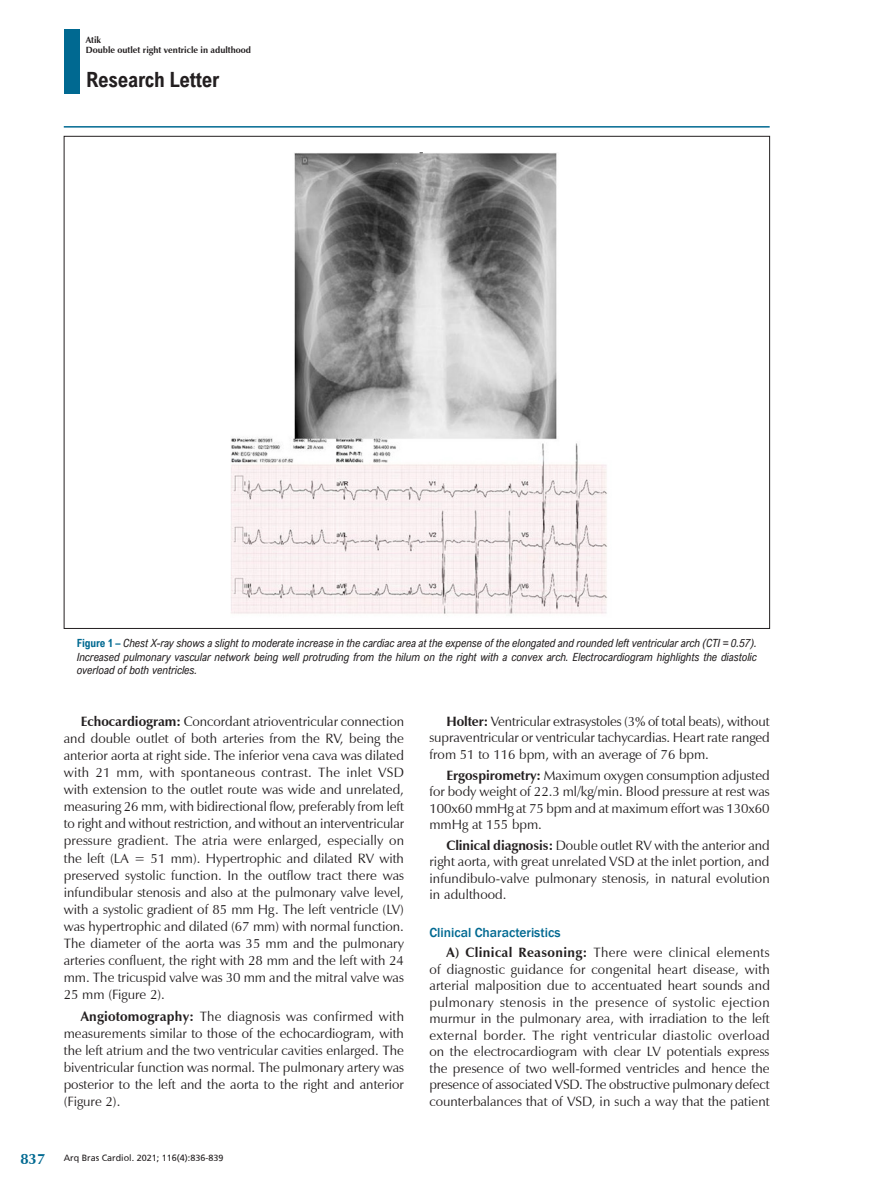
<style>
.page{position:relative;width:893px;height:1191px;background:#fff}
.page>*{position:absolute;margin:0;border:0;box-sizing:border-box;transform-origin:0 0}
.t1{font:700 21px "Arial Nova Cond";letter-spacing:-.01em;color:#231f20}
.t2{font:700 15px "Zapf Humanist 601 BT";color:#006991}
._01-TEXTO_BASICO{font:13.5px/17.1px "Zapf Humanist 601 BT";color:#231f20;text-align:justify}
._03_-_SUBTITULO_PRIN{font:500 13.5px "Franklin Gothic";color:#006991}
._05_LEGENDA_TABELA{font:italic 11.25px/13.5px "Arial Nova Cond";letter-spacing:-.005em;color:#231f20;text-align:justify}
.t3{font:700 9px/10.8px "Zapf Humanist 601 BT";color:#231f20}
.t4{font:9px "Frutiger";color:#231f20}
.s1{font-weight:700;font-style:normal;color:#006991}
.s2{font-weight:700}
</style>
<div class="page">
<hr style="left:64px;top:126px;width:706px;height:2px;background:#006991">
<div style="left:64px;top:29px;width:16px;height:65px;background:#006991"></div>
<img style="left:231px;top:152px;width:376px;height:462px">
<p class="t3" style="left:86px;top:34px;width:167px">Atik<br>Double outlet right ventricle in adulthood</p>
<h1 class="t1" style="left:86px;top:67px;width:135px">Research Letter</h1>
<p class="t2" style="left:20px;top:1149px;width:26px">837</p>
<p class="_05_LEGENDA_TABELA" style="left:77px;top:636px;width:682px"><span class="s1">Figure 1 –</span> Chest X-ray shows a slight to moderate increase in the cardiac area at the expense of the elongated and rounded left ventricular arch (CTI = 0.57).<br>Increased pulmonary vascular network being well protruding from the hilum on the right with a convex arch. Electrocardiogram highlights the diastolic overload of both ventricles.</p>
<p class="_01-TEXTO_BASICO" style="left:64px;top:712px;width:342px;text-indent:17px"><span class="s2">Echocardiogram:</span> Concordant atrioventricular connection and double outlet of both arteries from the RV, being the anterior aorta at right side. The inferior vena cava was dilated with 21 mm, with spontaneous contrast. The inlet VSD with extension to the outlet route was wide and unrelated, measuring 26 mm, with bidirectional flow, preferably from left to right and without restriction, and without an interventricular pressure gradient. The atria were enlarged, especially on the left (LA = 51 mm). Hypertrophic and dilated RV with preserved systolic function. In the outflow tract there was infundibular stenosis and also at the pulmonary valve level, with a systolic gradient of 85 mm Hg. The left ventricle (LV) was hypertrophic and dilated (67 mm) with normal function.<br>The diameter of the aorta was 35 mm and the pulmonary arteries confluent, the right with 28 mm and the left with 24 mm. The tricuspid valve was 30 mm and the mitral valve was 25 mm (Figure 2).</p>
<p class="_01-TEXTO_BASICO" style="left:64px;top:1007px;width:342px;text-indent:17px"><span class="s2">Angiotomography:</span> The diagnosis was confirmed with measurements similar to those of the echocardiogram, with the left atrium and the two ventricular cavities enlarged. The biventricular function was normal. The pulmonary artery was posterior to the left and the aorta to the right and anterior (Figure 2).</p>
<p class="t4" style="left:64px;top:1153px;width:161px">Arq Bras Cardiol. 2021; 116(4):836-839</p>
<p class="_01-TEXTO_BASICO" style="left:429px;top:713px;width:342px;line-height:16.5px;text-indent:17px"><span class="s2">Holter:</span> Ventricular extrasystoles (3% of total beats), without supraventricular or ventricular tachycardias. Heart rate ranged from 51 to 116 bpm, with an average of 76 bpm.</p>
<p class="_01-TEXTO_BASICO" style="left:429px;top:766px;width:342px;line-height:16.5px;text-indent:17px"><span class="s2">Ergospirometry:</span> Maximum oxygen consumption adjusted for body weight of 22.3 ml/kg/min. Blood pressure at rest was 100x60 mmHg at 75 bpm and at maximum effort was 130x60 mmHg at 155 bpm.</p>
<p class="_01-TEXTO_BASICO" style="left:429px;top:837px;width:342px;line-height:16.5px;text-indent:17px"><span class="s2">Clinical diagnosis:</span> Double outlet RV with the anterior and right aorta, with great unrelated VSD at the inlet portion, and infundibulo-valve pulmonary stenosis, in natural evolution in adulthood.</p>
<p class="_03_-_SUBTITULO_PRIN" style="left:429px;top:923px;width:133px">Clinical Characteristics</p>
<p class="_01-TEXTO_BASICO" style="left:429px;top:944px;width:342px;line-height:16.5px;text-indent:17px"><span class="s2">A) Clinical Reasoning:</span> There were clinical elements of diagnostic guidance for congenital heart disease, with arterial malposition due to accentuated heart sounds and pulmonary stenosis in the presence of systolic ejection murmur in the pulmonary area, with irradiation to the left external border. The right ventricular diastolic overload on the electrocardiogram with clear LV potentials express the presence of two well-formed ventricles and hence the presence of associated VSD. The obstructive pulmonary defect counterbalances that of VSD, in such a way that the patient</p>
</div>
